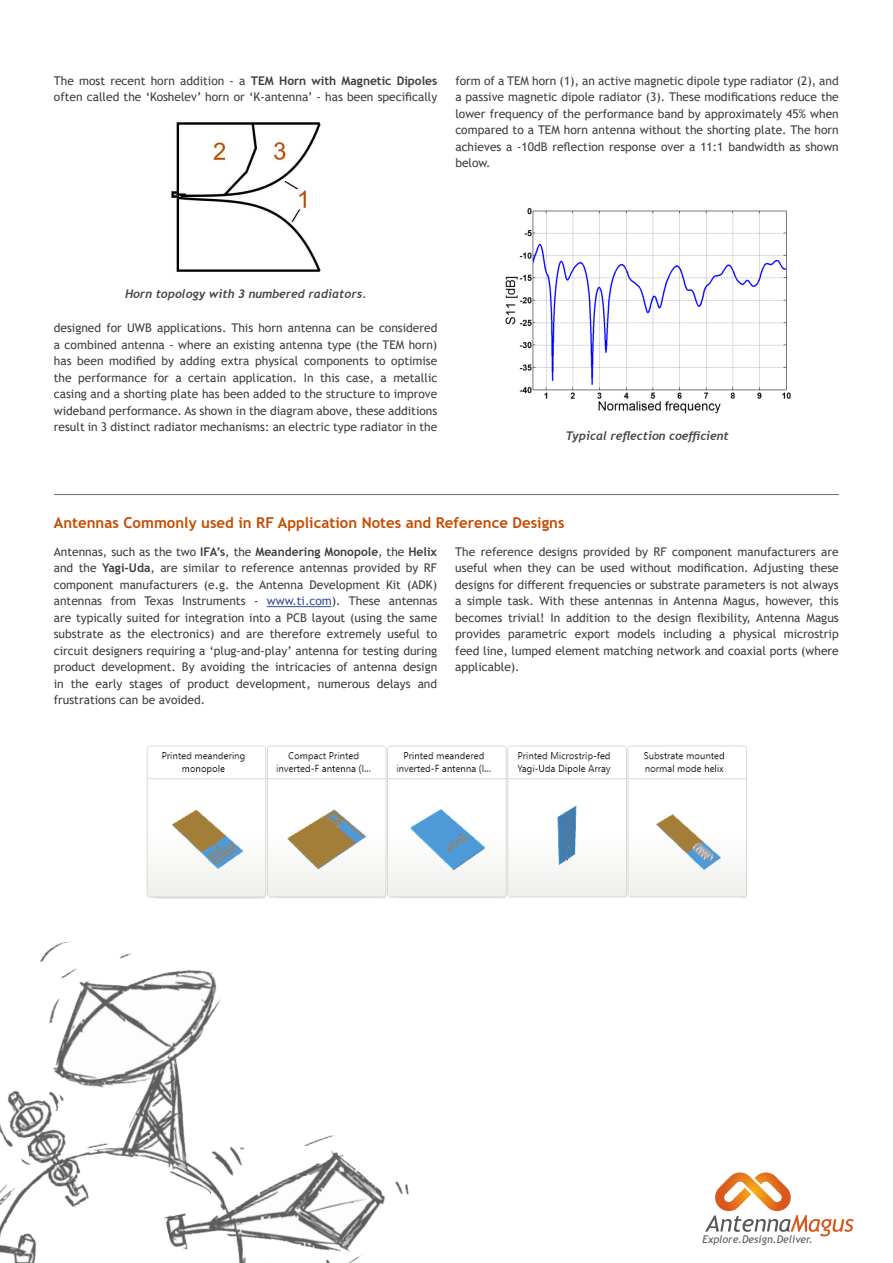
<style>
.page{position:relative;width:893px;height:1263px;background:#fff}
.page>*{position:absolute;margin:0;border:0;box-sizing:border-box;transform-origin:0 0}
.Heading_Magus_newsle{font:700 15px "Trebuchet MS";color:#c54c00}
.Paragraph_Magus_news{font:12px/16.5px "Trebuchet MS";color:#3e3e3f;text-align:justify}
.Caption_Magus_newsle{font:italic 700 12px "Trebuchet";color:#474747}
.Paragraph_Magus_news-2{font:italic 700 12px "Trebuchet";color:#474747}
.t1{font:italic 10.5px "Trebuchet MS";color:#57585a}
.s1{font-weight:700}
.s2{color:#354d96}
</style>
<div class="page">
<hr style="left:267px;top:606px;width:65px;height:1px;background:#354d96">
<svg style="left:705px;top:1172px;width:148px;height:64px"></svg>
<img style="left:0;top:898px;width:409px;height:365px">
<img style="left:146px;top:745px;width:600px;height:153px">
<img style="left:171px;top:122px;width:150px;height:150px">
<hr style="left:54px;top:494px;width:785px;height:1px;background:#6c6d70">
<img style="left:505px;top:207px;width:286px;height:206px">
<p class="Paragraph_Magus_news" style="left:54px;top:72px;width:385px">The most recent horn addition - a <span class="s1">TEM Horn with Magnetic Dipoles </span>often called the ‘Koshelev’ horn or ‘K-antenna’ - has been specifically</p>
<p class="Paragraph_Magus_news" style="left:455px;top:72px;width:385px">form of a TEM horn (1), an active magnetic dipole type radiator (2), and a passive magnetic dipole radiator (3). These modifications reduce the lower frequency of the performance band by approximately 45% when compared to a TEM horn antenna without the shorting plate. The horn achieves a -10dB reflection response over a 11:1 bandwidth as shown below.</p>
<p class="Caption_Magus_newsle" style="left:125px;top:286px;width:243px">Horn topology with 3 numbered radiators.</p>
<p class="Paragraph_Magus_news" style="left:54px;top:320px;width:385px">designed for UWB applications. This horn antenna can be considered a combined antenna - where an existing antenna type (the TEM horn) has been modified by adding extra physical components to optimise the performance for a certain application. In this case, a metallic casing and a shorting plate has been added to the structure to improve wideband performance. As shown in the diagram above, these additions result in 3 distinct radiator mechanisms: an electric type radiator in the</p>
<p class="Paragraph_Magus_news-2" style="left:565px;top:428px;width:165px">Typical reflection coefficient</p>
<p class="Heading_Magus_newsle" style="left:54px;top:513px;width:512px">Antennas Commonly used in RF Application Notes and Reference Designs</p>
<p class="Paragraph_Magus_news" style="left:54px;top:543px;width:385px">Antennas, such as the two <span class="s1">IFA’s</span>, the <span class="s1">Meandering Monopole</span>, the <span class="s1">Helix </span>and the <span class="s1">Yagi-Uda</span>, are similar to reference antennas provided by RF component manufacturers (e.g. the Antenna Development Kit (ADK) antennas from Texas Instruments - <span class="s2">www.ti.com</span>). These antennas are typically suited for integration into a PCB layout (using the same substrate as the electronics) and are therefore extremely useful to circuit designers requiring a ‘plug-and-play’ antenna for testing during product development. By avoiding the intricacies of antenna design in the early stages of product development, numerous delays and frustrations can be avoided.</p>
<p class="Paragraph_Magus_news" style="left:455px;top:543px;width:385px">The reference designs provided by RF component manufacturers are useful when they can be used without modification. Adjusting these designs for different frequencies or substrate parameters is not always a simple task. With these antennas in Antenna Magus, however, this becomes trivial! In addition to the design flexibility, Antenna Magus provides parametric export models including a physical microstrip feed line, lumped element matching network and coaxial ports (where applicable).</p>
<p class="t1" style="left:702px;top:1233px;width:112px">Explore.Design.Deliver.</p>
</div>
